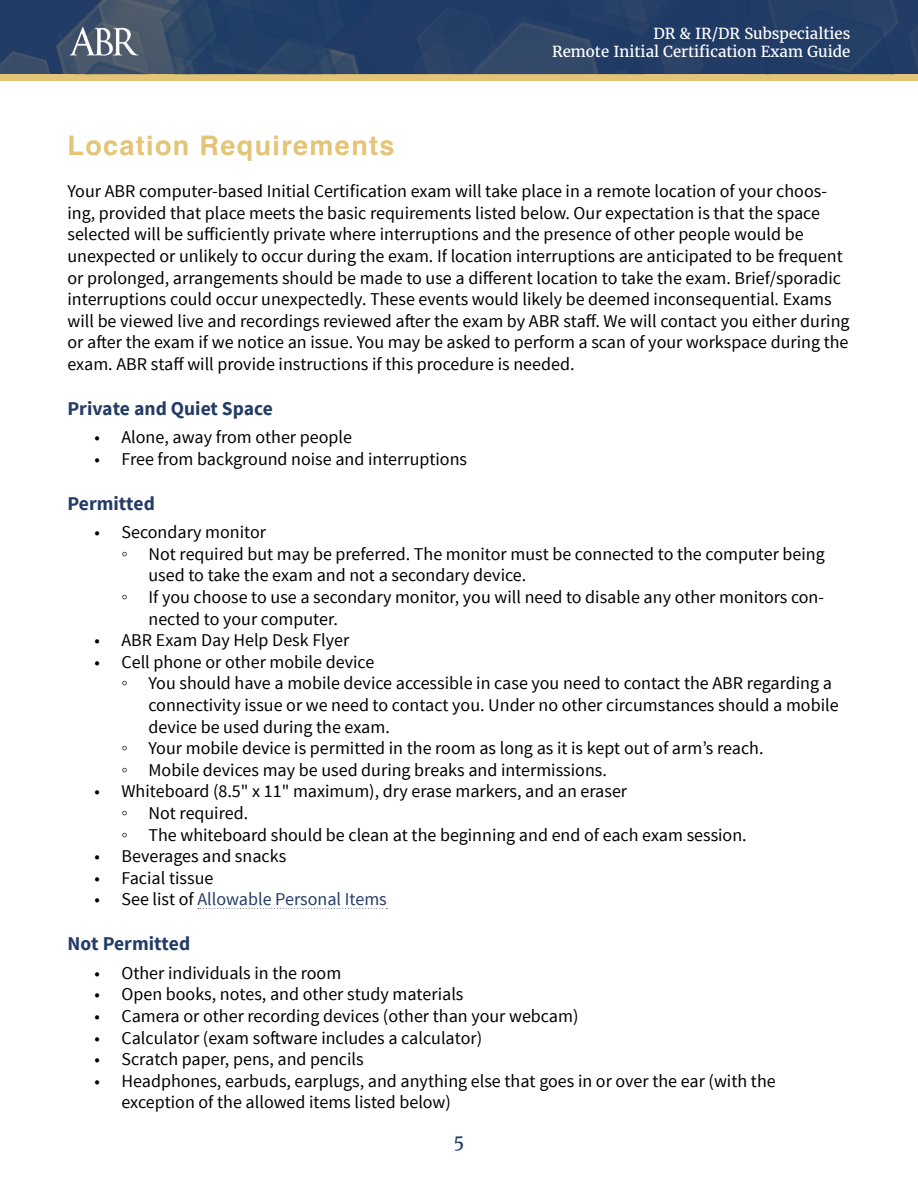
<style>
.page{position:relative;width:918px;height:1188px;background:#fff}
.page>*{position:absolute;margin:0;border:0;box-sizing:border-box;transform-origin:0 0}
.t1{font:700 27px "Helvetica";letter-spacing:.05em;color:#e4c476}
.t2{font:700 19.5px "Source Sans Pro";color:#233c66}
.t3{font:18px/21.6px "Source Sans Pro";color:#000}
.t4{font:18px "Source Sans Pro";color:#233c66}
.t5{font:18px "Merriweather";color:#233c66}
.t6{font:15px/18px "Merriweather";color:#fff;text-align:right}
.s1{font-family:"Times New Roman"}
.s2{color:#000}
</style>
<div class="page">
<div style="left:0;top:74px;width:918px;height:7px;background:#e4c476"></div>
<img style="left:0;top:0;width:918px;height:74px">
<img style="left:67px;top:25px;width:74px;height:32px">
<svg style="left:198px;top:908px;width:189px;height:1px"></svg>
<p class="t6" style="left:552px;top:23px;width:300px">DR &amp; IR/DR Subspecialties<br>Remote Initial Certification Exam Guide</p>
<h1 class="t1" style="left:68px;top:129px;width:329px">Location Requirements</h1>
<p class="t3" style="left:68px;top:181px;width:784px">Your ABR computer-based Initial Certification exam will take place in a remote location of your choos&shy;ing, provided that place meets the basic requirements listed below. Our expectation is that the space selected will be sufficiently private where interruptions and the presence of other people would be unexpected or unlikely to occur during the exam. If location interruptions are anticipated to be frequent or prolonged, arrangements should be made to use a different location to take the exam. Brief/sporadic interruptions could occur unexpectedly. These events would likely be deemed inconsequential. Exams will be viewed live and recordings reviewed after the exam by ABR staff. We will contact you either during or after the exam if we notice an issue. You may be asked to perform a scan of your workspace during the exam. ABR staff will provide instructions if this procedure is needed.</p>
<p class="t2" style="left:68px;top:396px;width:207px">Private and Quiet Space</p>
<p class="t3" style="left:94px;top:427px;width:259px">• Alone, away from other people</p>
<p class="t3" style="left:94px;top:448px;width:374px">• Free from background noise and interruptions</p>
<p class="t2" style="left:68px;top:491px;width:89px">Permitted</p>
<p class="t3" style="left:94px;top:522px;width:173px">• Secondary monitor</p>
<p class="t3" style="left:122px;top:543px;width:705px"><span class="s1">◦</span> Not required but may be preferred. The monitor must be connected to the computer being</p>
<p class="t3" style="left:148px;top:565px;width:379px">used to take the exam and not a secondary device.</p>
<p class="t3" style="left:122px;top:587px;width:704px"><span class="s1">◦</span> If you choose to use a secondary monitor, you will need to disable any other monitors con-</p>
<p class="t3" style="left:148px;top:608px;width:191px">nected to your computer.</p>
<p class="t3" style="left:94px;top:630px;width:256px">• ABR Exam Day Help Desk Flyer</p>
<p class="t3" style="left:94px;top:651px;width:281px">• Cell phone or other mobile device</p>
<p class="t3" style="left:122px;top:673px;width:712px"><span class="s1">◦</span> You should have a mobile device accessible in case you need to contact the ABR regarding a</p>
<p class="t3" style="left:148px;top:695px;width:692px">connectivity issue or we need to contact you. Under no other circumstances should a mobile</p>
<p class="t3" style="left:148px;top:716px;width:243px">device be used during the exam.</p>
<p class="t3" style="left:122px;top:738px;width:644px"><span class="s1">◦</span> Your mobile device is permitted in the room as long as it is kept out of arm’s reach.</p>
<p class="t3" style="left:122px;top:759px;width:487px"><span class="s1">◦</span> Mobile devices may be used during breaks and intermissions.</p>
<p class="t3" style="left:122px;top:781px;width:627px;text-indent:-27px">• Whiteboard (8.5" x 11" maximum), dry erase markers, and an eraser<br><span class="s1">◦</span> Not required.<br><span class="s1">◦</span> The whiteboard should be clean at the beginning and end of each exam session.</p>
<p class="t3" style="left:94px;top:846px;width:193px">• Beverages and snacks</p>
<p class="t3" style="left:94px;top:867px;width:120px">• Facial tissue</p>
<p class="t4" style="left:94px;top:888px;width:294px"><span class="s2">• See list of</span> Allowable Personal Items</p>
<p class="t2" style="left:68px;top:931px;width:124px">Not Permitted</p>
<p class="t3" style="left:95px;top:962px;width:248px">• Other individuals in the room</p>
<p class="t3" style="left:95px;top:984px;width:370px">• Open books, notes, and other study materials</p>
<p class="t3" style="left:95px;top:1005px;width:486px">• Camera or other recording devices (other than your webcam)</p>
<p class="t3" style="left:95px;top:1027px;width:389px">• Calculator (exam software includes a calculator)</p>
<p class="t3" style="left:95px;top:1049px;width:271px">• Scratch paper, pens, and pencils</p>
<p class="t3" style="left:122px;top:1070px;width:656px;text-indent:-27px">• Headphones, earbuds, earplugs, and anything else that goes in or over the ear (with the exception of the allowed items listed below)</p>
<p class="t5" style="left:454px;top:1126px;width:12px">5</p>
</div>
